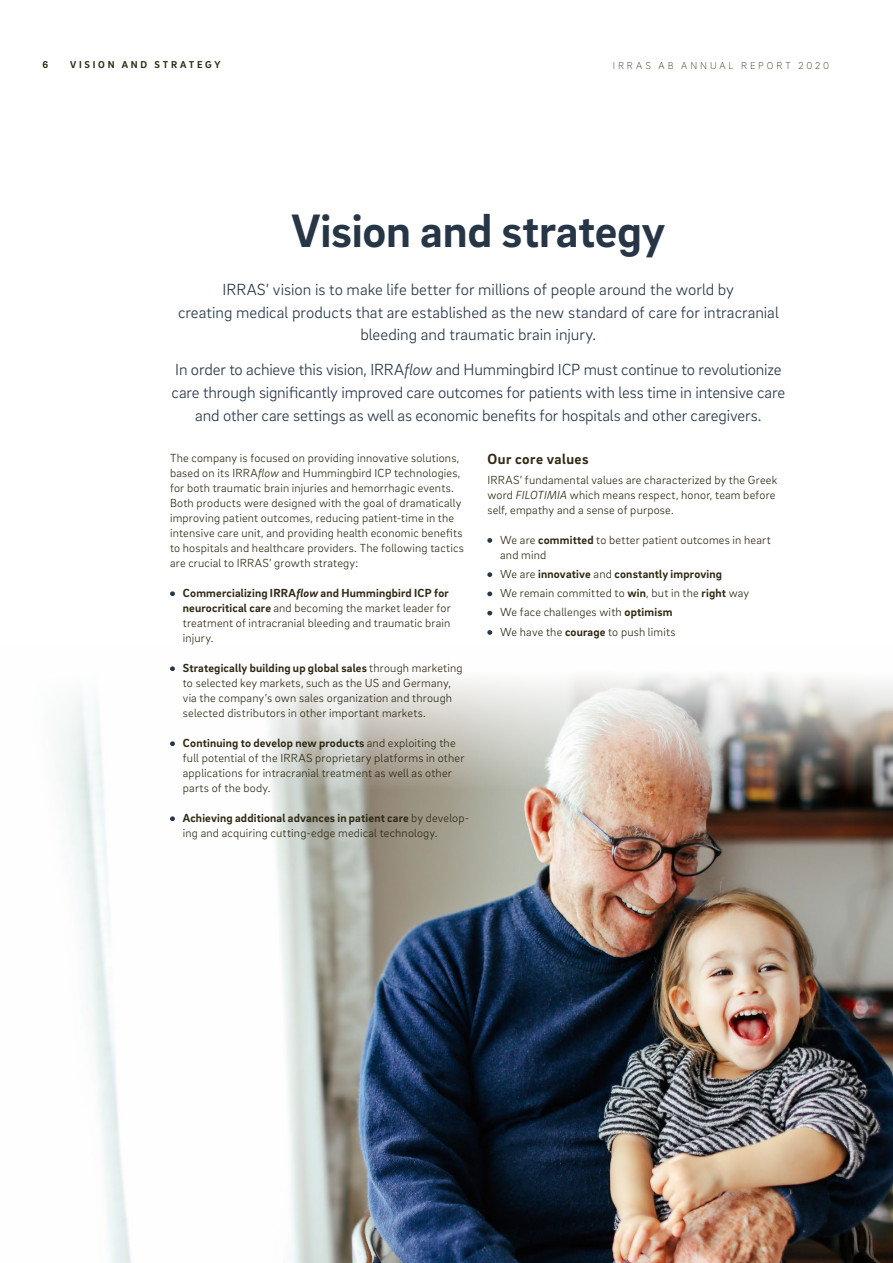
<style>
.page{position:relative;width:893px;height:1263px;background:#fff}
.page>*{position:absolute;margin:0;border:0;box-sizing:border-box;transform-origin:0 0}
.t1{font:700 48px "Brix Sans";letter-spacing:-.005em;color:#273646}
.t2{font:300 16.5px/22.5px "Brix Sans";letter-spacing:-.005em;color:#273646;text-align:center}
.t3{font:700 15px "Brix Sans";letter-spacing:.035em;color:#2f2912}
.t4{font:300 12px/15px "Brix Sans";letter-spacing:.015em;color:#2f2912}
.t5{font:700 12px "Brix Sans";letter-spacing:.015em;color:#2f2912}
.t6{font:200 10.2px "Brix Sans";letter-spacing:.285em;color:#2f2912}
.t7{font:700 10.2px "Brix Sans";letter-spacing:.27em;color:#2f2912}
.s1{font-style:italic}
.s2{font-weight:700;color:#273646}
.s3{font-weight:700}
.s4{font-weight:700;font-style:italic}
.s5{color:#273646}
.s6{font-weight:300}
</style>
<div class="page">
<img style="left:57px;top:675px;width:836px;height:588px">
<p class="t7" style="left:43px;top:58px;width:7px">6</p>
<p class="t7" style="left:70px;top:58px;width:152px">VISION AND STRATEGY</p>
<p class="t6" style="left:613px;top:59px;width:218px">IRRAS AB ANNUAL REPORT 2020</p>
<h1 class="t1" style="left:291px;top:200px;width:375px">Vision and strategy</h1>
<h2 class="t2" style="left:178px;top:278px;width:602px">IRRAS’ vision is to make life better for millions of people around the world by<br>creating medical products that are established as the new standard of care for intracranial bleeding and traumatic brain injury.</h2>
<p class="t2" style="left:172px;top:358px;width:615px">In order to achieve this vision, IRRA<span class="s1">flow</span> and Hummingbird ICP must continue to revolutionize care through significantly improved care outcomes for patients with less time in intensive care and other care settings as well as economic benefits for hospitals and other caregivers.</p>
<p class="t4" style="left:170px;top:450px;width:295px">The company is focused on providing innovative solutions, based on its IRRA<span class="s1">flow</span> and Hummingbird ICP technologies, for both traumatic brain injuries and hemorrhagic events.<br>Both products were designed with the goal of dramatically improving patient outcomes, reducing patient-time in the intensive care unit, and providing health economic benefits to hospitals and healthcare providers. The following tactics are crucial to IRRAS’ growth strategy:</p>
<p class="t4" style="left:183px;top:585px;width:269px;text-indent:-13px"><span class="s2">•</span> <span class="s3">Commercializing IRRA</span><span class="s4">flow</span> <span class="s3">and Hummingbird ICP for neurocritical care</span> and becoming the market leader for treatment of intracranial bleeding and traumatic brain injury.</p>
<p class="t4" style="left:183px;top:660px;width:281px;text-indent:-13px"><span class="s2">•</span> <span class="s3">Strategically building up global sales</span> through marketing to selected key markets, such as the US and Germany, via the company’s own sales organization and through selected distributors in other important markets.</p>
<p class="t4" style="left:183px;top:735px;width:283px;text-indent:-13px"><span class="s2">•</span> <span class="s3">Continuing to develop new products</span> and exploiting the full potential of the IRRAS proprietary platforms in other applications for intracranial treatment as well as other parts of the body.</p>
<p class="t4" style="left:183px;top:810px;width:288px;text-indent:-13px"><span class="s2">•</span> <span class="s3">Achieving additional advances in patient care</span> by develop&shy;ing and acquiring cutting-edge medical technology.</p>
<p class="t3" style="left:487px;top:449px;width:103px">Our core values</p>
<p class="t4" style="left:487px;top:472px;width:291px">IRRAS’ fundamental values are characterized by the Greek word <span class="s1">FILOTIMIA</span> which means respect, honor, team before self, empathy and a sense of purpose.</p>
<p class="t4" style="left:500px;top:532px;width:272px;text-indent:-13px"><span class="s2">•</span> We are <span class="s3">committed</span> to better patient outcomes in heart and mind</p>
<p class="t5" style="left:487px;top:566px;width:236px"><span class="s5">•</span> <span class="s6">We are</span> innovative <span class="s6">and</span> constantly improving</p>
<p class="t4" style="left:487px;top:585px;width:263px"><span class="s2">•</span> We remain committed to <span class="s3">win</span>, but in the <span class="s3">right</span> way</p>
<p class="t4" style="left:487px;top:604px;width:187px"><span class="s2">•</span> We face challenges with <span class="s3">optimism</span></p>
<p class="t4" style="left:487px;top:624px;width:190px"><span class="s2">•</span> We have the <span class="s3">courage</span> to push limits</p>
</div>
